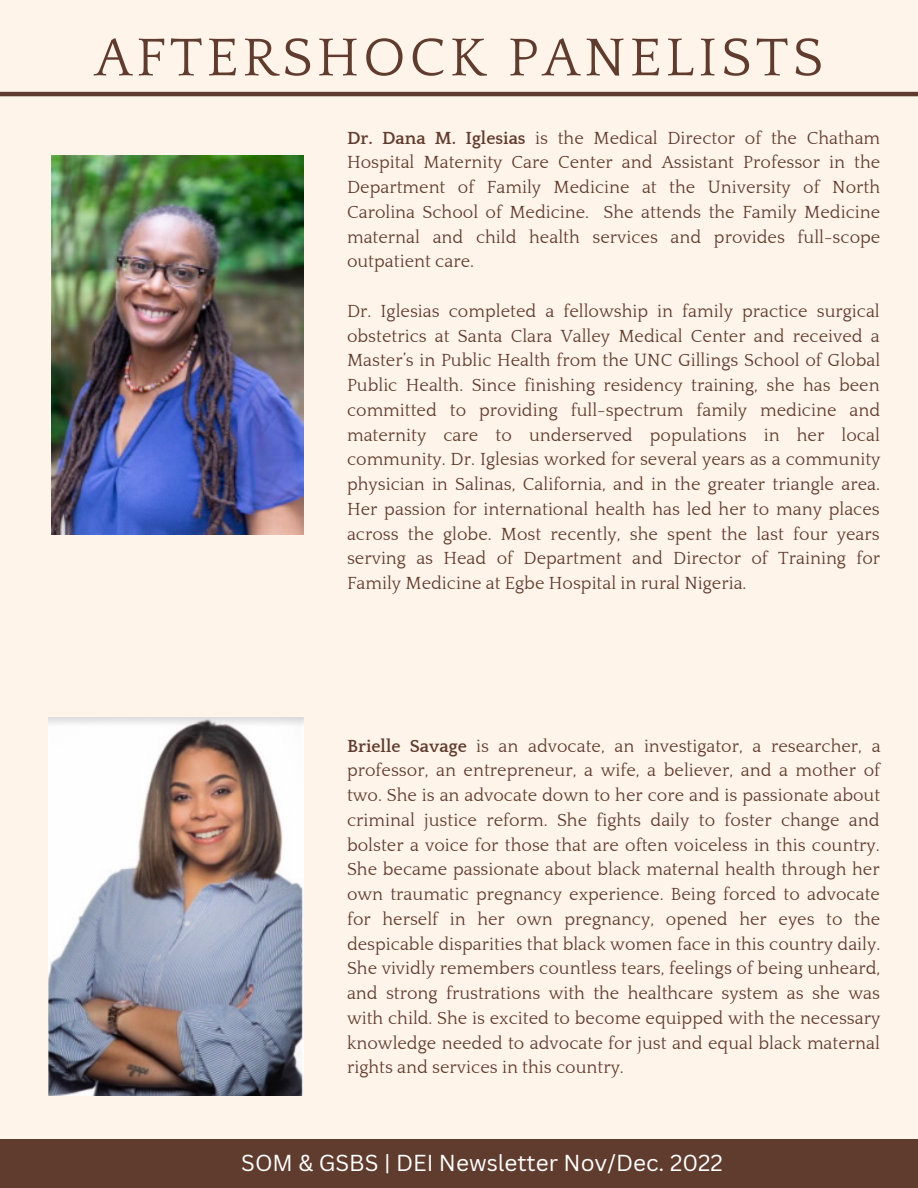
<style>
.page{position:relative;width:918px;height:1188px;background:#fff4ea}
.page>*{position:absolute;margin:0;border:0;box-sizing:border-box;transform-origin:0 0}
.t1{font:55.5px "Quattrocento";letter-spacing:.075em;color:#603c2e}
.t2{font:22.5px "Canva Sans";color:#fff}
.t3{font:18px/24.8px "Quattrocento";color:#603c2e;text-align:justify}
.s1{font-weight:700}
</style>
<div class="page">
<div style="left:0;top:1139px;width:918px;height:49px;background:#603c2e"></div>
<hr style="left:0;top:92px;width:918px;height:4px;background:#603c2e">
<img style="left:51px;top:155px;width:252px;height:380px">
<img style="left:49px;top:718px;width:254px;height:378px">
<h1 class="t1" style="left:95px;top:28px;width:730px">AFTERSHOCK PANELISTS</h1>
<p class="t3" style="left:347px;top:126px;width:535px"><span class="s1">Dr. Dana M. Iglesias</span> is the Medical Director of the Chatham Hospital Maternity Care Center and Assistant Professor in the Department of Family Medicine at the University of North Carolina School of Medicine. She attends the Family Medicine maternal and child health services and provides full-scope outpatient care.</p>
<p class="t3" style="left:347px;top:299px;width:535px">Dr. Iglesias completed a fellowship in family practice surgical obstetrics at Santa Clara Valley Medical Center and received a Master’s in Public Health from the UNC Gillings School of Global Public Health. Since finishing residency training, she has been committed to providing full-spectrum family medicine and maternity care to underserved populations in her local community. Dr. Iglesias worked for several years as a community physician in Salinas, California, and in the greater triangle area.<br>Her passion for international health has led her to many places across the globe. Most recently, she spent the last four years serving as Head of Department and Director of Training for Family Medicine at Egbe Hospital in rural Nigeria.</p>
<p class="t3" style="left:347px;top:734px;width:535px"><span class="s1">Brielle Savage</span> is an advocate, an investigator, a researcher, a professor, an entrepreneur, a wife, a believer, and a mother of two. She is an advocate down to her core and is passionate about criminal justice reform. She fights daily to foster change and bolster a voice for those that are often voiceless in this country.<br>She became passionate about black maternal health through her own traumatic pregnancy experience. Being forced to advocate for herself in her own pregnancy, opened her eyes to the despicable disparities that black women face in this country daily.<br>She vividly remembers countless tears, feelings of being unheard, and strong frustrations with the healthcare system as she was with child. She is excited to become equipped with the necessary knowledge needed to advocate for just and equal black maternal rights and services in this country.</p>
<p class="t2" style="left:241px;top:1147px;width:483px">SOM &amp; GSBS | DEI Newsletter Nov/Dec. 2022</p>
</div>
